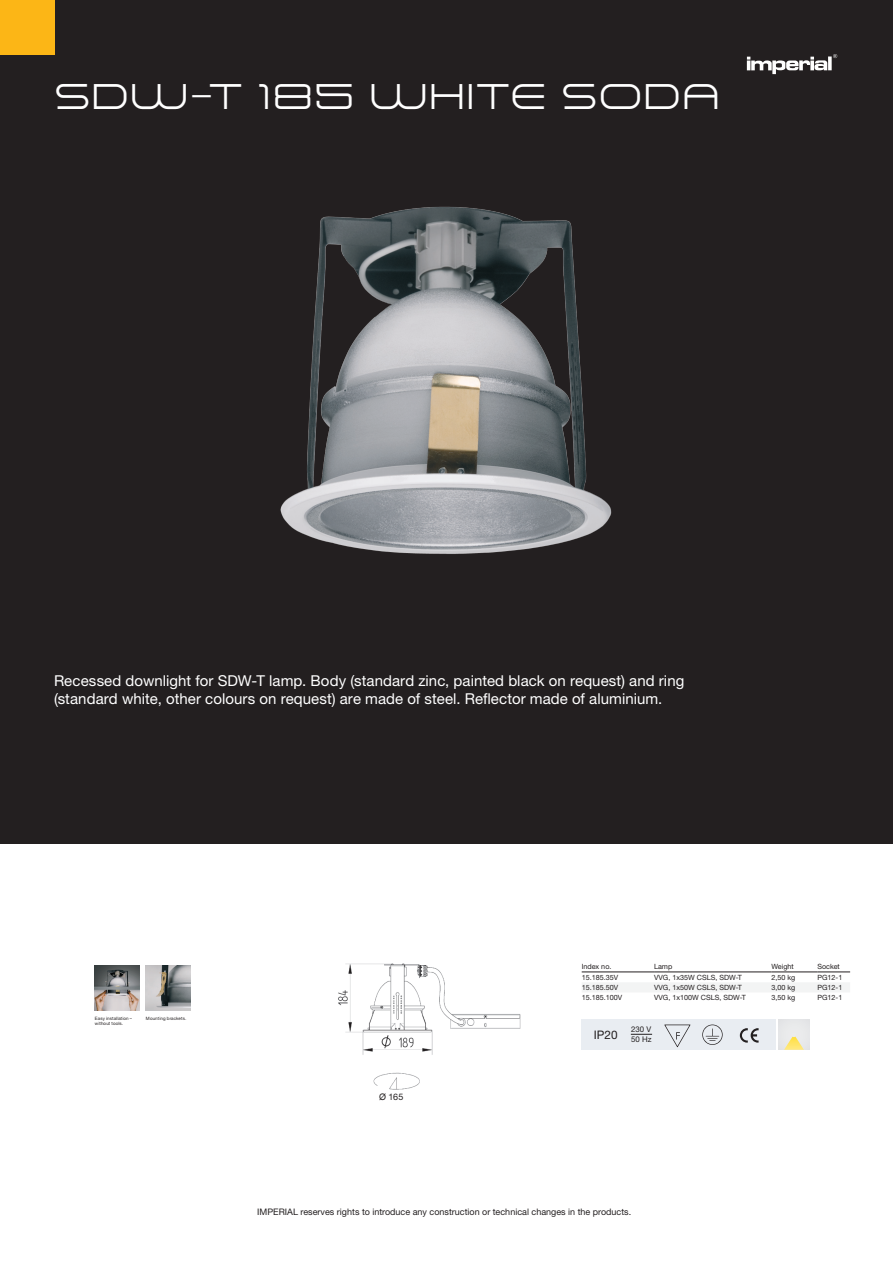
<style>
.page{position:relative;width:893px;height:1263px;background:#fff}
.page>*{position:absolute;margin:0;border:0;box-sizing:border-box;transform-origin:0 0}
.Text{font:36px "Arkitech";color:#fff}
.Text-2{font:15px/18px "Helvetica Neue LTW1 G";letter-spacing:.005em;color:#fff}
.t1{font:11.7px "Helvetica Neue LTW1 G";color:#231f20}
.Text-3{font:9px "Helvetica Neue LTW1 G";color:#231f20}
.t2{font:7.8px "Helvetica Neue LTW1 G";color:#231f20}
.Table_index{font:7.2px "Helvetica Neue LTW1 G";color:#231f20}
.t3{font:4.5px "Helvetica Neue LTW1 G";letter-spacing:.02em;color:#231f20}
.s1{font-family:"Arial"}
</style>
<div class="page">
<div style="left:0;top:0;width:893px;height:843px;background:#231f20"></div>
<svg style="left:747px;top:57px;width:80px;height:17px"></svg>
<svg style="left:828px;top:56px;width:4px;height:14px"></svg>
<svg style="left:833px;top:54px;width:4px;height:4px"></svg>
<div style="left:0;top:0;width:54px;height:54px;background:#fcb616"></div>
<img style="left:280px;top:206px;width:332px;height:348px">
<div style="left:582px;top:1019px;width:194px;height:31px;background:#e9edf2"></div>
<svg style="left:631px;top:1034px;width:21px;height:1px"></svg>
<svg style="left:664px;top:1024px;width:26px;height:23px"></svg>
<svg style="left:702px;top:1024px;width:21px;height:21px"></svg>
<svg style="left:740px;top:1028px;width:19px;height:14px"></svg>
<svg style="left:779px;top:1019px;width:30px;height:31px"></svg>
<img style="left:146px;top:965px;width:45px;height:45px">
<img style="left:95px;top:965px;width:45px;height:45px">
<img style="left:338px;top:963px;width:183px;height:92px">
<img style="left:373px;top:1072px;width:47px;height:18px">
<div style="left:582px;top:983px;width:268px;height:9px;background:#f3f4f4"></div>
<hr style="left:582px;top:972px;width:72px;height:1px;background:#231f20">
<hr style="left:654px;top:972px;width:117px;height:1px;background:#231f20">
<hr style="left:771px;top:972px;width:46px;height:1px;background:#231f20">
<hr style="left:817px;top:972px;width:33px;height:1px;background:#231f20">
<p class="Text" style="left:54px;top:72px;width:667px">SDW-T 185 WHITE SODA</p>
<p class="Text-2" style="left:54px;top:671px;width:632px">Recessed downlight for SDW-T lamp. Body (standard zinc, painted black on request) and ring (standard white, other colours on request) are made of steel. Reflector made of aluminium.</p>
<p class="t3" style="left:95px;top:1015px;width:39px">Easy installation –</p>
<p class="t3" style="left:146px;top:1015px;width:42px">Mounting brackets.</p>
<p class="t3" style="left:95px;top:1021px;width:30px">without tools.</p>
<p class="Table_index" style="left:582px;top:962px;width:31px">Index no.</p>
<p class="Table_index" style="left:654px;top:962px;width:20px">Lamp</p>
<p class="Table_index" style="left:771px;top:962px;width:24px">Weight</p>
<p class="Table_index" style="left:817px;top:962px;width:24px">Socket</p>
<p class="Table_index" style="left:582px;top:973px;width:38px">15.185.35V</p>
<p class="Table_index" style="left:654px;top:973px;width:89px">VVG, 1x35W CSLS, SDW-T</p>
<p class="Table_index" style="left:771px;top:973px;width:25px">2,50 kg</p>
<p class="Table_index" style="left:817px;top:973px;width:26px">PG12-1</p>
<p class="Table_index" style="left:582px;top:983px;width:38px">15.185.50V</p>
<p class="Table_index" style="left:654px;top:983px;width:89px">VVG, 1x50W CSLS, SDW-T</p>
<p class="Table_index" style="left:771px;top:983px;width:25px">3,00 kg</p>
<p class="Table_index" style="left:817px;top:983px;width:26px">PG12-1</p>
<p class="Table_index" style="left:582px;top:993px;width:42px">15.185.100V</p>
<p class="Table_index" style="left:654px;top:993px;width:93px">VVG, 1x100W CSLS, SDW-T</p>
<p class="Table_index" style="left:771px;top:993px;width:25px">3,50 kg</p>
<p class="Table_index" style="left:817px;top:993px;width:26px">PG12-1</p>
<p class="Text-3" style="left:379px;top:1091px;width:26px"><span class="s1">Ø</span> 165</p>
<p class="t1" style="left:594px;top:1027px;width:25px">IP20</p>
<p class="t2" style="left:631px;top:1025px;width:22px">230 V</p>
<p class="t2" style="left:631px;top:1034px;width:22px">50 Hz</p>
<p class="Text-3" style="left:257px;top:1207px;width:375px">IMPERIAL reserves rights to introduce any construction or technical changes in the products.</p>
</div>
